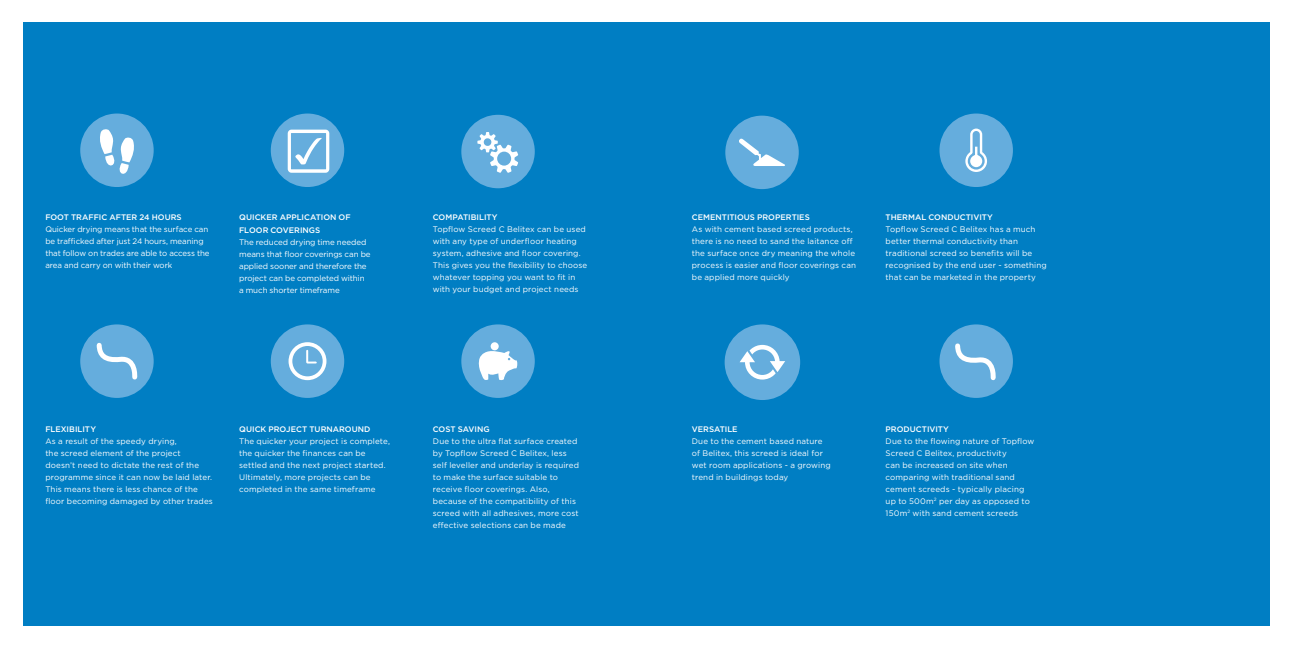
<style>
.page{position:relative;width:1293px;height:647px;background:#fff}
.page>*{position:absolute;margin:0;border:0;box-sizing:border-box;transform-origin:0 0}
.t1{font:8px/12px "Gotham";letter-spacing:.015em;color:#fff}
.t2{font:500 8px/13px "Gotham";color:#fff}
.t3{font:8px/12px "Gotham";letter-spacing:-.01em;color:#fff}
.t4{font:8px/12px "Gotham";letter-spacing:-.005em;color:#fff}
</style>
<div class="page">
<div style="left:23px;top:23px;width:1246px;height:602px;background:#007ec3"></div>
<div style="left:80px;top:113px;width:74px;height:74px;background:#65addd;border-radius:50%"></div>
<div style="left:271px;top:113px;width:73px;height:74px;background:#65addd;border-radius:50%"></div>
<div style="left:939px;top:113px;width:74px;height:74px;background:#65addd;border-radius:50%"></div>
<div style="left:461px;top:115px;width:74px;height:73px;background:#65addd;border-radius:50%"></div>
<div style="left:80px;top:324px;width:74px;height:74px;background:#65addd;border-radius:50%"></div>
<div style="left:271px;top:324px;width:73px;height:74px;background:#65addd;border-radius:50%"></div>
<div style="left:939px;top:324px;width:74px;height:74px;background:#65addd;border-radius:50%"></div>
<div style="left:461px;top:324px;width:74px;height:74px;background:#65addd;border-radius:50%"></div>
<div style="left:725px;top:116px;width:74px;height:73px;background:#65addd;border-radius:50%"></div>
<div style="left:724px;top:324px;width:76px;height:76px;background:#65addd;border-radius:50%"></div>
<svg style="left:965px;top:128px;width:22px;height:44px"></svg>
<svg style="left:288px;top:342px;width:38px;height:38px"></svg>
<svg style="left:288px;top:129px;width:41px;height:44px"></svg>
<svg style="left:96px;top:342px;width:42px;height:38px"></svg>
<svg style="left:955px;top:343px;width:41px;height:38px"></svg>
<svg style="left:477px;top:132px;width:41px;height:41px"></svg>
<div style="left:491px;top:342px;width:8px;height:8px;background:#fff;border-radius:50%"></div>
<svg style="left:478px;top:350px;width:39px;height:31px"></svg>
<svg style="left:739px;top:139px;width:46px;height:27px"></svg>
<svg style="left:739px;top:345px;width:46px;height:34px"></svg>
<svg style="left:100px;top:129px;width:34px;height:45px"></svg>
<p class="t2" style="left:45px;top:210px;width:138px">FOOT TRAFFIC AFTER 24 HOURS</p>
<p class="t3" style="left:45px;top:223px;width:166px">Quicker drying means that the surface can be trafficked after just 24 hours, meaning that follow on trades are able to access the area and carry on with their work</p>
<p class="t2" style="left:239px;top:210px;width:113px">QUICKER APPLICATION OF<br>FLOOR COVERINGS</p>
<p class="t4" style="left:239px;top:236px;width:133px">The reduced drying time needed means that floor coverings can be applied sooner and therefore the project can be completed within a much shorter timeframe</p>
<p class="t2" style="left:433px;top:210px;width:66px">COMPATIBILITY</p>
<p class="t1" style="left:433px;top:223px;width:156px">Topflow Screed C Belitex can be used with any type of underfloor heating system, adhesive and floor covering.<br>This gives you the flexibility to choose whatever topping you want to fit in with your budget and project needs</p>
<p class="t2" style="left:45px;top:422px;width:52px">FLEXIBILITY</p>
<p class="t1" style="left:45px;top:434px;width:169px">As a result of the speedy drying,<br>the screed element of the project doesn’t need to dictate the rest of the programme since it can now be laid later.<br>This means there is less chance of the floor becoming damaged by other trades</p>
<p class="t2" style="left:239px;top:422px;width:133px">QUICK PROJECT TURNAROUND</p>
<p class="t1" style="left:239px;top:434px;width:152px">The quicker your project is complete, the quicker the finances can be settled and the next project started.<br>Ultimately, more projects can be completed in the same timeframe</p>
<p class="t2" style="left:433px;top:422px;width:58px">COST SAVING</p>
<p class="t1" style="left:433px;top:434px;width:148px">Due to the ultra flat surface created by Topflow Screed C Belitex, less self leveller and underlay is required to make the surface suitable to receive floor coverings. Also, because of the compatibility of this screed with all adhesives, more cost effective selections can be made</p>
<p class="t2" style="left:692px;top:210px;width:119px">CEMENTITIOUS PROPERTIES</p>
<p class="t1" style="left:692px;top:223px;width:166px">As with cement based screed products, there is no need to sand the laitance off the surface once dry meaning the whole process is easier and floor coverings can be applied more quickly</p>
<p class="t2" style="left:885px;top:210px;width:109px">THERMAL CONDUCTIVITY</p>
<p class="t1" style="left:885px;top:223px;width:163px">Topflow Screed C Belitex has a much better thermal conductivity than traditional screed so benefits will be recognised by the end user - something that can be marketed in the property</p>
<p class="t2" style="left:692px;top:422px;width:47px">VERSATILE</p>
<p class="t1" style="left:692px;top:434px;width:140px">Due to the cement based nature of Belitex, this screed is ideal for wet room applications - a growing trend in buildings today</p>
<p class="t2" style="left:885px;top:422px;width:65px">PRODUCTIVITY</p>
<p class="t1" style="left:885px;top:434px;width:150px">Due to the flowing nature of Topflow<br>Screed C Belitex, productivity<br>can be increased on site when comparing with traditional sand cement screeds - typically placing up to 500m<sup>2</sup> per day as opposed to<br>150m<sup>2</sup> with sand cement screeds</p>
</div>
